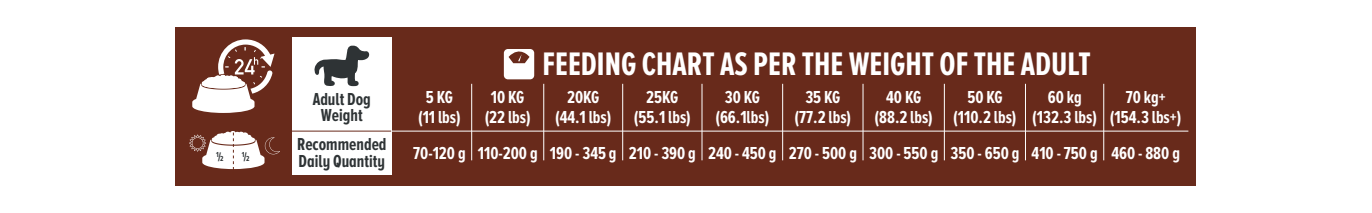
<style>
.page{position:relative;width:1372px;height:213px;background:#fff}
.page>*{position:absolute;margin:0;border:0;box-sizing:border-box;transform-origin:0 0}
.t1{font:700 33.75px "Proxima Nova A Ex Cn";color:#fff}
.t2{font:700 18px/19.5px "Proxima Nova A Ex Cn";color:#fff;text-align:center}
.t3{font:700 18px/16.5px "Proxima Nova A Ex Cn";color:#2e3335}
.t4{font:700 7.5px "Proxima Nova A Ex Cn";color:#2e3335}
.s1{font-size:12.6px}
</style>
<div class="page">
<div style="left:175px;top:27px;width:1020px;height:159px;background:#682a1b"></div>
<div style="left:292px;top:38px;width:99px;height:137px;background:#fff"></div>
<svg style="left:314px;top:46px;width:55px;height:40px"></svg>
<svg style="left:504px;top:49px;width:30px;height:30px"></svg>
<hr style="left:388px;top:131px;width:800px;height:1px;background:#fff">
<svg style="left:192px;top:39px;width:82px;height:74px"></svg>
<svg style="left:189px;top:131px;width:91px;height:39px"></svg>
<hr style="left:471px;top:84px;width:1px;height:76px;background:#fff">
<hr style="left:543px;top:84px;width:1px;height:76px;background:#fff">
<hr style="left:622px;top:84px;width:1px;height:76px;background:#fff">
<hr style="left:702px;top:84px;width:1px;height:76px;background:#fff">
<hr style="left:782px;top:84px;width:1px;height:76px;background:#fff">
<hr style="left:863px;top:84px;width:1px;height:76px;background:#fff">
<hr style="left:944px;top:84px;width:1px;height:76px;background:#fff">
<hr style="left:1103px;top:84px;width:1px;height:76px;background:#fff">
<hr style="left:1025px;top:84px;width:1px;height:76px;background:#fff">
<hr style="left:292px;top:131px;width:99px;height:1px;background:#682a1b">
<p class="t4" style="left:216px;top:153px;width:9px">1<span class="s1">/</span>2</p>
<p class="t4" style="left:242px;top:153px;width:9px">1<span class="s1">/</span>2</p>
<p class="t3" style="left:313px;top:91px;width:60px;text-align:center">Adult Dog<br>Weight</p>
<p class="t3" style="left:297px;top:136px;width:91px">Recommended<br>Daily Quantity</p>
<h1 class="t1" style="left:543px;top:45px;width:549px">FEEDING CHART AS PER THE WEIGHT OF THE ADULT</h1>
<p class="t2" style="left:418px;top:88px;width:44px">5 KG (11 lbs)</p>
<p class="t2" style="left:485px;top:88px;width:48px">10 KG (22 lbs)</p>
<p class="t2" style="left:478px;top:143px;width:61px">110-200 g</p>
<p class="t2" style="left:555px;top:88px;width:58px">20KG (44.1 lbs)</p>
<p class="t2" style="left:550px;top:143px;width:68px">190 - 345 g</p>
<p class="t2" style="left:634px;top:88px;width:58px">25KG (55.1 lbs)</p>
<p class="t2" style="left:629px;top:143px;width:69px">210 - 390 g</p>
<p class="t2" style="left:715px;top:88px;width:55px">30 KG (66.1lbs)</p>
<p class="t2" style="left:708px;top:143px;width:70px">240 - 450 g</p>
<p class="t2" style="left:794px;top:88px;width:58px">35 KG (77.2 lbs)</p>
<p class="t2" style="left:789px;top:143px;width:70px">270 - 500 g</p>
<p class="t2" style="left:874px;top:88px;width:60px">40 KG (88.2 lbs)</p>
<p class="t2" style="left:869px;top:143px;width:71px">300 - 550 g</p>
<p class="t2" style="left:953px;top:88px;width:65px">50 KG (110.2 lbs)</p>
<p class="t2" style="left:950px;top:143px;width:70px">350 - 650 g</p>
<p class="t2" style="left:1032px;top:88px;width:66px">60 kg (132.3 lbs)</p>
<p class="t2" style="left:1031px;top:143px;width:68px">410 - 750 g</p>
<p class="t2" style="left:1110px;top:88px;width:73px">70 kg+ (154.3 lbs+)</p>
<p class="t2" style="left:413px;top:143px;width:54px">70-120 g</p>
<p class="t2" style="left:1111px;top:143px;width:70px">460 - 880 g</p>
</div>
